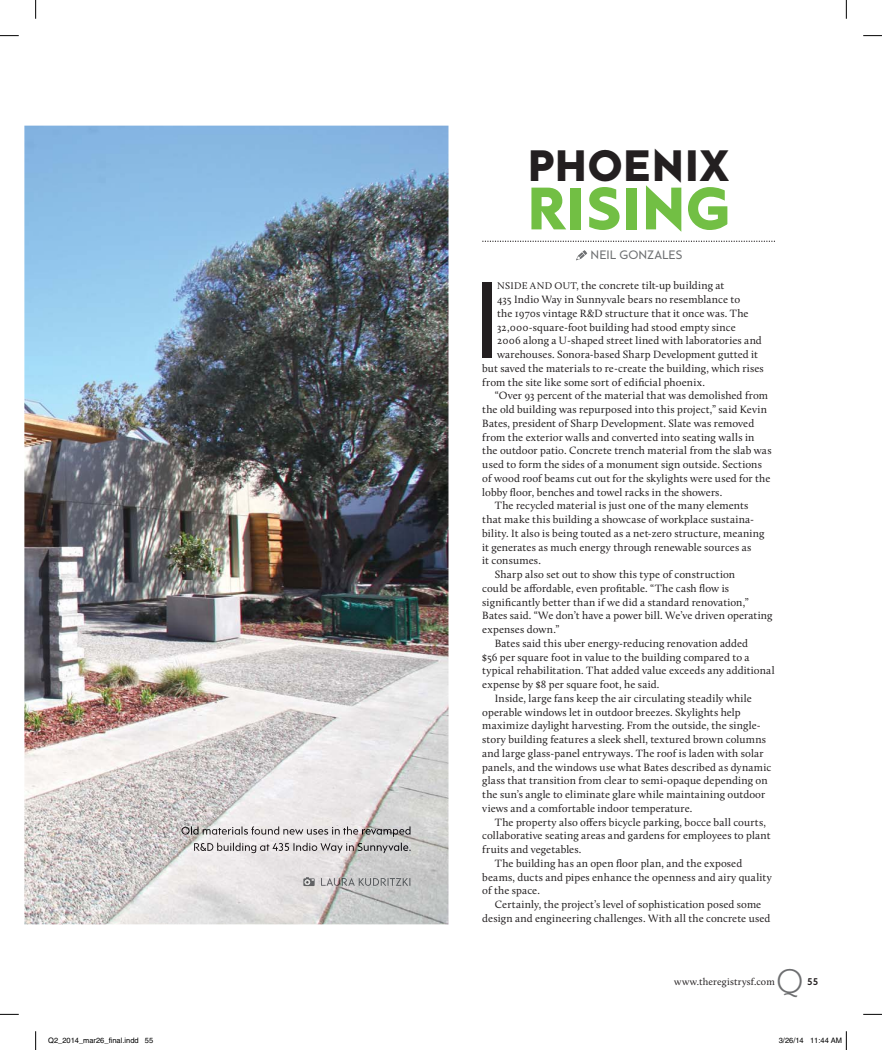
<style>
.page{position:relative;width:882px;height:1050px;background:#fff}
.page>*{position:absolute;margin:0;border:0;box-sizing:border-box;transform-origin:0 0}
.t1{font:110.75px "Rams";color:#231f20}
.t2{font:900 61.25px "Rams";letter-spacing:-.02em;color:#72bf44}
.t3{font:900 45px "Rams";letter-spacing:-.01em;color:#231f20}
.t4{font:300 35px "Rockwell";color:#6d6e70}
.t5{font:12.5px "Rams";letter-spacing:.01em;color:#6d6f71}
.t6{font:11px "Calluna";letter-spacing:.01em;color:#231f20}
.t7{font:10px "Calluna";letter-spacing:.015em;color:#231f20}
.t8{font:700 10px "Rams";color:#231f20}
.t9{font:7.5px "Helvetica";color:#000}
.s1{font-size:10px}
</style>
<div class="page">
<img style="left:24px;top:126px;width:424px;height:798px">
<svg style="left:482px;top:241px;width:292px;height:1px"></svg>
<svg style="left:576px;top:250px;width:11px;height:10px"></svg>
<img style="left:181px;top:826px;width:230px;height:11px">
<img style="left:181px;top:826px;width:107px;height:9px">
<img style="left:289px;top:843px;width:121px;height:10px">
<img style="left:194px;top:843px;width:95px;height:10px">
<svg style="left:303px;top:877px;width:11px;height:9px"></svg>
<img style="left:317px;top:878px;width:4px;height:8px">
<img style="left:321px;top:878px;width:89px;height:8px">
<svg style="left:0;top:35px;width:19px;height:1px"></svg>
<svg style="left:863px;top:35px;width:18px;height:1px"></svg>
<svg style="left:0;top:1014px;width:19px;height:1px"></svg>
<svg style="left:863px;top:1014px;width:18px;height:1px"></svg>
<svg style="left:35px;top:0;width:1px;height:19px"></svg>
<svg style="left:35px;top:1031px;width:1px;height:19px"></svg>
<svg style="left:845px;top:0;width:1px;height:19px"></svg>
<svg style="left:845px;top:1031px;width:1px;height:19px"></svg>
<p class="t3" style="left:527px;top:148px;width:204px">PHOENIX</p>
<p class="t2" style="left:526px;top:186px;width:206px">RISING</p>
<p class="t5" style="left:590px;top:250px;width:93px">NEIL GONZALES</p>
<p class="t1" style="left:472px;top:279px;width:30px">I</p>
<p class="t6" style="left:497px;top:281px;width:228px"><span class="s1">NSIDE AND OUT,</span> the concrete tilt-up building at</p>
<p class="t6" style="left:497px;top:295px;width:244px">435 Indio Way in Sunnyvale bears no resemblance to</p>
<p class="t6" style="left:497px;top:309px;width:253px">the 1970s vintage R&amp;D structure that it once was. The</p>
<p class="t6" style="left:497px;top:322px;width:240px">32,000-square-foot building had stood empty since</p>
<p class="t6" style="left:497px;top:336px;width:266px">2006 along a U-shaped street lined with laboratories and</p>
<p class="t6" style="left:497px;top:350px;width:262px">warehouses. Sonora-based Sharp Development gutted it</p>
<p class="t6" style="left:482px;top:364px;width:283px">but saved the materials to re-create the building, which rises</p>
<p class="t6" style="left:482px;top:377px;width:224px">from the site like some sort of edificial phoenix.</p>
<p class="t6" style="left:494px;top:391px;width:275px">“Over 93 percent of the material that was demolished from</p>
<p class="t6" style="left:482px;top:405px;width:286px">the old building was repurposed into this project,” said Kevin</p>
<p class="t6" style="left:482px;top:419px;width:273px">Bates, president of Sharp Development. Slate was removed</p>
<p class="t6" style="left:482px;top:432px;width:274px">from the exterior walls and converted into seating walls in</p>
<p class="t6" style="left:482px;top:446px;width:291px">the outdoor patio. Concrete trench material from the slab was</p>
<p class="t6" style="left:482px;top:460px;width:281px">used to form the sides of a monument sign outside. Sections</p>
<p class="t6" style="left:482px;top:473px;width:289px">of wood roof beams cut out for the skylights were used for the</p>
<p class="t6" style="left:482px;top:487px;width:241px">lobby floor, benches and towel racks in the showers.</p>
<p class="t6" style="left:494px;top:501px;width:255px">The recycled material is just one of the many elements</p>
<p class="t6" style="left:482px;top:515px;width:273px">that make this building a showcase of workplace sustaina-</p>
<p class="t6" style="left:482px;top:528px;width:284px">bility. It also is being touted as a net-zero structure, meaning</p>
<p class="t6" style="left:482px;top:542px;width:270px">it generates as much energy through renewable sources as</p>
<p class="t6" style="left:482px;top:556px;width:60px">it consumes.</p>
<p class="t6" style="left:494px;top:570px;width:242px">Sharp also set out to show this type of construction</p>
<p class="t6" style="left:482px;top:583px;width:248px">could be affordable, even profitable. “The cash flow is</p>
<p class="t6" style="left:482px;top:597px;width:268px">significantly better than if we did a standard renovation,”</p>
<p class="t6" style="left:482px;top:611px;width:292px">Bates said. “We don’t have a power bill. We’ve driven operating</p>
<p class="t6" style="left:482px;top:625px;width:79px">expenses down.”</p>
<p class="t6" style="left:494px;top:638px;width:255px">Bates said this uber energy-reducing renovation added</p>
<p class="t6" style="left:482px;top:652px;width:269px">$56 per square foot in value to the building compared to a</p>
<p class="t6" style="left:482px;top:666px;width:294px">typical rehabilitation. That added value exceeds any additional</p>
<p class="t6" style="left:482px;top:680px;width:179px">expense by $8 per square foot, he said.</p>
<p class="t6" style="left:494px;top:693px;width:258px">Inside, large fans keep the air circulating steadily while</p>
<p class="t6" style="left:482px;top:707px;width:260px">operable windows let in outdoor breezes. Skylights help</p>
<p class="t6" style="left:482px;top:721px;width:280px">maximize daylight harvesting. From the outside, the single-</p>
<p class="t6" style="left:482px;top:735px;width:285px">story building features a sleek shell, textured brown columns</p>
<p class="t6" style="left:482px;top:748px;width:283px">and large glass-panel entryways. The roof is laden with solar</p>
<p class="t6" style="left:482px;top:762px;width:290px">panels, and the windows use what Bates described as dynamic</p>
<p class="t6" style="left:482px;top:776px;width:287px">glass that transition from clear to semi-opaque depending on</p>
<p class="t6" style="left:482px;top:790px;width:284px">the sun’s angle to eliminate glare while maintaining outdoor</p>
<p class="t6" style="left:482px;top:803px;width:211px">views and a comfortable indoor temperature.</p>
<p class="t6" style="left:494px;top:817px;width:272px">The property also offers bicycle parking, bocce ball courts,</p>
<p class="t6" style="left:482px;top:831px;width:290px">collaborative seating areas and gardens for employees to plant</p>
<p class="t6" style="left:482px;top:845px;width:101px">fruits and vegetables.</p>
<p class="t6" style="left:494px;top:858px;width:249px">The building has an open floor plan, and the exposed</p>
<p class="t6" style="left:482px;top:872px;width:291px">beams, ducts and pipes enhance the openness and airy quality</p>
<p class="t6" style="left:482px;top:886px;width:59px">of the space.</p>
<p class="t6" style="left:494px;top:900px;width:268px">Certainly, the project’s level of sophistication posed some</p>
<p class="t6" style="left:482px;top:913px;width:290px">design and engineering challenges. With all the concrete used</p>
<p class="t7" style="left:674px;top:977px;width:102px">www.theregistrysf.com</p>
<p class="t4" style="left:776px;top:969px;width:29px">Q</p>
<p class="t8" style="left:807px;top:978px;width:12px">55</p>
<p class="t9" style="left:48px;top:1037px;width:107px">Q2_2014_mar26_final.indd 55</p>
<p class="t9" style="left:778px;top:1037px;width:65px">3/26/14 11:44 AM</p>
</div>
